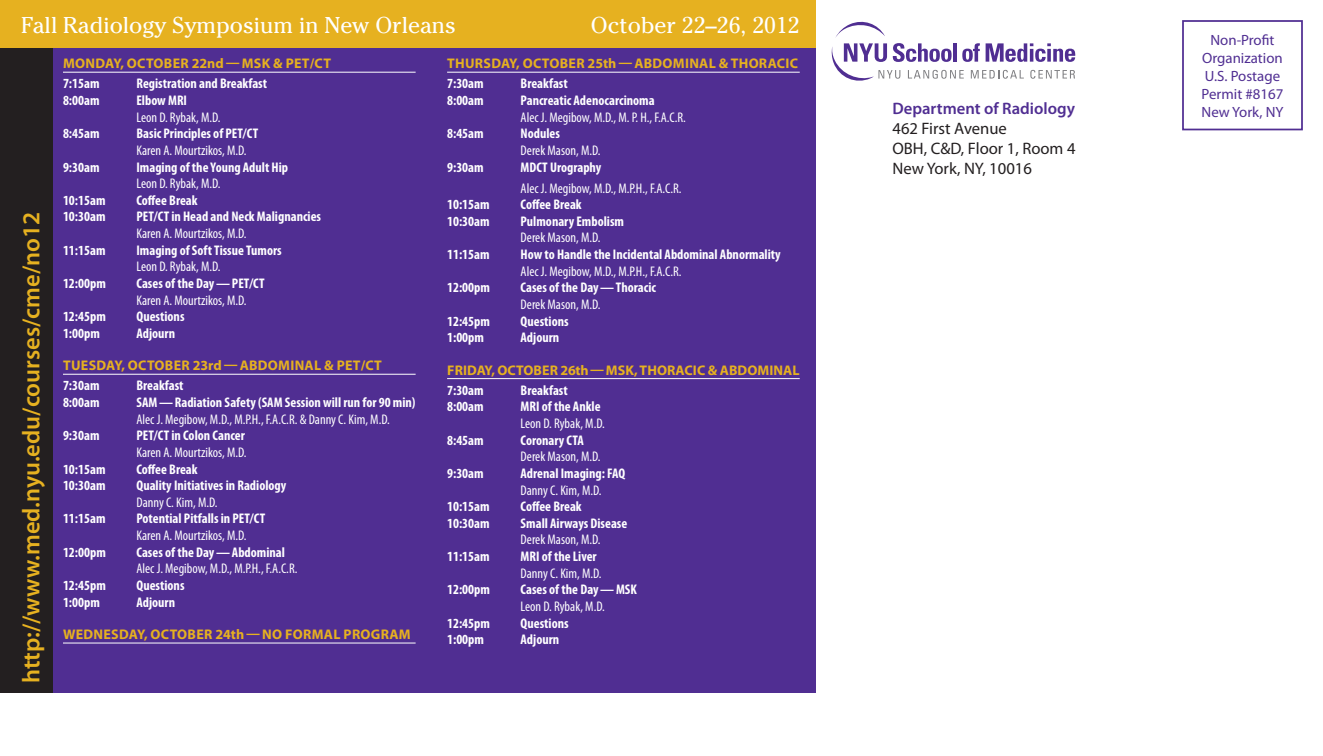
<style>
.page{position:relative;width:1323px;height:756px;background:#fff}
.page>*{position:absolute;margin:0;border:0;box-sizing:border-box;transform-origin:0 0}
.t1{font:600 24.5px "Myriad Pro";color:#e6b120}
.t2{font:22.75px "Cheltenham";color:#fff}
.t3{font:16.62px "Myriad Pro";color:#231f20}
.t4{font:600 16.62px "Myriad Pro";color:#502e92}
.t5{font:14.88px "Myriad Pro";color:#502e92}
.Time{font:700 condensed 14px "Myriad Pro";color:#fff}
.Speaker{font:condensed 14px "Myriad Pro";color:#fff}
.Day{font:700 14px "Myriad Pro";letter-spacing:.02em;color:#e6b120}
</style>
<div class="page">
<div style="left:21px;top:21px;width:795px;height:672px;background:#502e92"></div>
<div style="left:0;top:44px;width:52px;height:649px;background:#231f20"></div>
<div style="left:0;top:0;width:816px;height:47px;background:#e6b120"></div>
<hr style="left:63px;top:72px;width:353px;height:1px;background:#fff">
<hr style="left:63px;top:374px;width:353px;height:1px;background:#fff">
<hr style="left:63px;top:643px;width:353px;height:1px;background:#fff">
<hr style="left:447px;top:72px;width:353px;height:1px;background:#fff">
<hr style="left:447px;top:378px;width:353px;height:1px;background:#fff">
<div style="left:1182px;top:20px;width:121px;height:110px;border:2px solid #502e92"></div>
<svg style="left:831px;top:21px;width:244px;height:60px"></svg>
<p class="t2" style="left:21px;top:12px;width:436px">Fall Radiology Symposium in New Orleans</p>
<p class="t2" style="left:591px;top:12px;width:210px">October 22–26, 2012</p>
<p class="Day" style="left:63px;top:54px;width:269px">MONDAY, OCTOBER 22nd—MSK &amp; PET/CT</p>
<p class="Time" style="left:63px;top:75px;width:38px">7:15am</p>
<p class="Time" style="left:136px;top:75px;width:132px">Registration and Breakfast</p>
<p class="Time" style="left:63px;top:92px;width:38px">8:00am</p>
<p class="Time" style="left:136px;top:92px;width:52px">Elbow MRI</p>
<p class="Speaker" style="left:136px;top:109px;width:86px">Leon D. Rybak, M.D.</p>
<p class="Time" style="left:63px;top:125px;width:38px">8:45am</p>
<p class="Time" style="left:136px;top:125px;width:123px">Basic Principles of PET/CT</p>
<p class="Speaker" style="left:136px;top:142px;width:112px">Karen A. Mourtzikos, M.D.</p>
<p class="Time" style="left:63px;top:158px;width:38px">9:30am</p>
<p class="Time" style="left:136px;top:158px;width:153px">Imaging of the Young Adult Hip</p>
<p class="Speaker" style="left:136px;top:175px;width:86px">Leon D. Rybak, M.D.</p>
<p class="Time" style="left:63px;top:191px;width:44px">10:15am</p>
<p class="Time" style="left:136px;top:191px;width:63px">Coffee Break</p>
<p class="Time" style="left:63px;top:208px;width:44px">10:30am</p>
<p class="Time" style="left:136px;top:208px;width:186px">PET/CT in Head and Neck Malignancies</p>
<p class="Speaker" style="left:136px;top:225px;width:112px">Karen A. Mourtzikos, M.D.</p>
<p class="Time" style="left:63px;top:241px;width:44px">11:15am</p>
<p class="Time" style="left:136px;top:241px;width:147px">Imaging of Soft Tissue Tumors</p>
<p class="Speaker" style="left:136px;top:258px;width:86px">Leon D. Rybak, M.D.</p>
<p class="Time" style="left:63px;top:274px;width:44px">12:00pm</p>
<p class="Time" style="left:136px;top:274px;width:130px">Cases of the Day—PET/CT</p>
<p class="Speaker" style="left:136px;top:291px;width:112px">Karen A. Mourtzikos, M.D.</p>
<p class="Time" style="left:63px;top:308px;width:44px">12:45pm</p>
<p class="Time" style="left:136px;top:308px;width:50px">Questions</p>
<p class="Time" style="left:63px;top:324px;width:38px">1:00pm</p>
<p class="Time" style="left:136px;top:324px;width:40px">Adjourn</p>
<p class="Day" style="left:63px;top:356px;width:320px">TUESDAY, OCTOBER 23rd—ABDOMINAL &amp; PET/CT</p>
<p class="Time" style="left:63px;top:377px;width:38px">7:30am</p>
<p class="Time" style="left:136px;top:377px;width:49px">Breakfast</p>
<p class="Time" style="left:63px;top:394px;width:38px">8:00am</p>
<p class="Time" style="left:136px;top:394px;width:281px">SAM—Radiation Safety (SAM Session will run for 90 min)</p>
<p class="Speaker" style="left:136px;top:411px;width:255px">Alec J. Megibow, M.D., M.P.H., F.A.C.R. &amp; Danny C. Kim, M.D.</p>
<p class="Time" style="left:63px;top:427px;width:38px">9:30am</p>
<p class="Time" style="left:136px;top:427px;width:110px">PET/CT in Colon Cancer</p>
<p class="Speaker" style="left:136px;top:444px;width:112px">Karen A. Mourtzikos, M.D.</p>
<p class="Time" style="left:63px;top:460px;width:44px">10:15am</p>
<p class="Time" style="left:136px;top:460px;width:63px">Coffee Break</p>
<p class="Time" style="left:63px;top:477px;width:44px">10:30am</p>
<p class="Time" style="left:136px;top:477px;width:151px">Quality Initiatives in Radiology</p>
<p class="Speaker" style="left:136px;top:494px;width:83px">Danny C. Kim, M.D.</p>
<p class="Time" style="left:63px;top:510px;width:44px">11:15am</p>
<p class="Time" style="left:136px;top:510px;width:130px">Potential Pitfalls in PET/CT</p>
<p class="Speaker" style="left:136px;top:527px;width:112px">Karen A. Mourtzikos, M.D.</p>
<p class="Time" style="left:63px;top:543px;width:44px">12:00pm</p>
<p class="Time" style="left:136px;top:543px;width:150px">Cases of the Day—Abdominal</p>
<p class="Speaker" style="left:136px;top:560px;width:162px">Alec J. Megibow, M.D., M.P.H., F.A.C.R.</p>
<p class="Time" style="left:63px;top:577px;width:44px">12:45pm</p>
<p class="Time" style="left:136px;top:577px;width:50px">Questions</p>
<p class="Time" style="left:63px;top:593px;width:38px">1:00pm</p>
<p class="Time" style="left:136px;top:593px;width:40px">Adjourn</p>
<p class="Day" style="left:63px;top:625px;width:349px">WEDNESDAY, OCTOBER 24th—NO FORMAL PROGRAM</p>
<p class="Day" style="left:447px;top:54px;width:352px">THURSDAY, OCTOBER 25th—ABDOMINAL &amp; THORACIC</p>
<p class="Time" style="left:447px;top:75px;width:38px">7:30am</p>
<p class="Time" style="left:521px;top:75px;width:49px">Breakfast</p>
<p class="Time" style="left:447px;top:92px;width:38px">8:00am</p>
<p class="Time" style="left:521px;top:92px;width:136px">Pancreatic Adenocarcinoma</p>
<p class="Speaker" style="left:521px;top:109px;width:167px">Alec J. Megibow, M.D., M. P. H., F.A.C.R.</p>
<p class="Time" style="left:447px;top:125px;width:38px">8:45am</p>
<p class="Time" style="left:521px;top:125px;width:41px">Nodules</p>
<p class="Speaker" style="left:521px;top:142px;width:81px">Derek Mason, M.D.</p>
<p class="Time" style="left:447px;top:158px;width:38px">9:30am</p>
<p class="Time" style="left:521px;top:158px;width:82px">MDCT Urography</p>
<p class="Speaker" style="left:521px;top:179px;width:162px">Alec J. Megibow, M.D., M.P.H., F.A.C.R.</p>
<p class="Time" style="left:447px;top:196px;width:44px">10:15am</p>
<p class="Time" style="left:521px;top:196px;width:63px">Coffee Break</p>
<p class="Time" style="left:447px;top:212px;width:44px">10:30am</p>
<p class="Time" style="left:521px;top:212px;width:105px">Pulmonary Embolism</p>
<p class="Speaker" style="left:521px;top:229px;width:81px">Derek Mason, M.D.</p>
<p class="Time" style="left:447px;top:246px;width:44px">11:15am</p>
<p class="Time" style="left:521px;top:246px;width:262px">How to Handle the Incidental Abdominal Abnormality</p>
<p class="Speaker" style="left:521px;top:263px;width:162px">Alec J. Megibow, M.D., M.P.H., F.A.C.R.</p>
<p class="Time" style="left:447px;top:279px;width:44px">12:00pm</p>
<p class="Time" style="left:521px;top:279px;width:137px">Cases of the Day—Thoracic</p>
<p class="Speaker" style="left:521px;top:296px;width:81px">Derek Mason, M.D.</p>
<p class="Time" style="left:447px;top:312px;width:44px">12:45pm</p>
<p class="Time" style="left:521px;top:312px;width:50px">Questions</p>
<p class="Time" style="left:447px;top:329px;width:38px">1:00pm</p>
<p class="Time" style="left:521px;top:329px;width:40px">Adjourn</p>
<p class="Day" style="left:447px;top:361px;width:354px">FRIDAY, OCTOBER 26th—MSK, THORACIC &amp; ABDOMINAL</p>
<p class="Time" style="left:447px;top:381px;width:38px">7:30am</p>
<p class="Time" style="left:521px;top:381px;width:49px">Breakfast</p>
<p class="Time" style="left:447px;top:398px;width:38px">8:00am</p>
<p class="Time" style="left:521px;top:398px;width:81px">MRI of the Ankle</p>
<p class="Speaker" style="left:521px;top:415px;width:86px">Leon D. Rybak, M.D.</p>
<p class="Time" style="left:447px;top:431px;width:38px">8:45am</p>
<p class="Time" style="left:521px;top:431px;width:65px">Coronary CTA</p>
<p class="Speaker" style="left:521px;top:448px;width:81px">Derek Mason, M.D.</p>
<p class="Time" style="left:447px;top:465px;width:38px">9:30am</p>
<p class="Time" style="left:521px;top:465px;width:106px">Adrenal Imaging: FAQ</p>
<p class="Speaker" style="left:521px;top:481px;width:83px">Danny C. Kim, M.D.</p>
<p class="Time" style="left:447px;top:498px;width:44px">10:15am</p>
<p class="Time" style="left:521px;top:498px;width:63px">Coffee Break</p>
<p class="Time" style="left:447px;top:514px;width:44px">10:30am</p>
<p class="Time" style="left:521px;top:514px;width:108px">Small Airways Disease</p>
<p class="Speaker" style="left:521px;top:531px;width:81px">Derek Mason, M.D.</p>
<p class="Time" style="left:447px;top:548px;width:44px">11:15am</p>
<p class="Time" style="left:521px;top:548px;width:78px">MRI of the Liver</p>
<p class="Speaker" style="left:521px;top:565px;width:83px">Danny C. Kim, M.D.</p>
<p class="Time" style="left:447px;top:581px;width:44px">12:00pm</p>
<p class="Time" style="left:521px;top:581px;width:118px">Cases of the Day—MSK</p>
<p class="Speaker" style="left:521px;top:598px;width:86px">Leon D. Rybak, M.D.</p>
<p class="Time" style="left:447px;top:614px;width:44px">12:45pm</p>
<p class="Time" style="left:521px;top:614px;width:50px">Questions</p>
<p class="Time" style="left:447px;top:631px;width:38px">1:00pm</p>
<p class="Time" style="left:521px;top:631px;width:40px">Adjourn</p>
<p class="t1" style="left:16px;top:683px;width:473px;rotate:-90deg">http://www.med.nyu.edu/courses/cme/no12</p>
<p class="t4" style="left:892px;top:98px;width:184px">Department of Radiology</p>
<p class="t3" style="left:892px;top:119px;width:116px">462 First Avenue</p>
<p class="t3" style="left:892px;top:139px;width:185px">OBH, C&amp;D, Floor 1, Room 4</p>
<p class="t3" style="left:892px;top:158px;width:141px">New York, NY, 10016</p>
<p class="t5" style="left:1210px;top:31px;width:66px">Non-Profit</p>
<p class="t5" style="left:1202px;top:49px;width:82px">Organization</p>
<p class="t5" style="left:1205px;top:67px;width:77px">U.S. Postage</p>
<p class="t5" style="left:1202px;top:85px;width:83px">Permit #8167</p>
<p class="t5" style="left:1202px;top:102px;width:83px">New York, NY</p>
</div>
